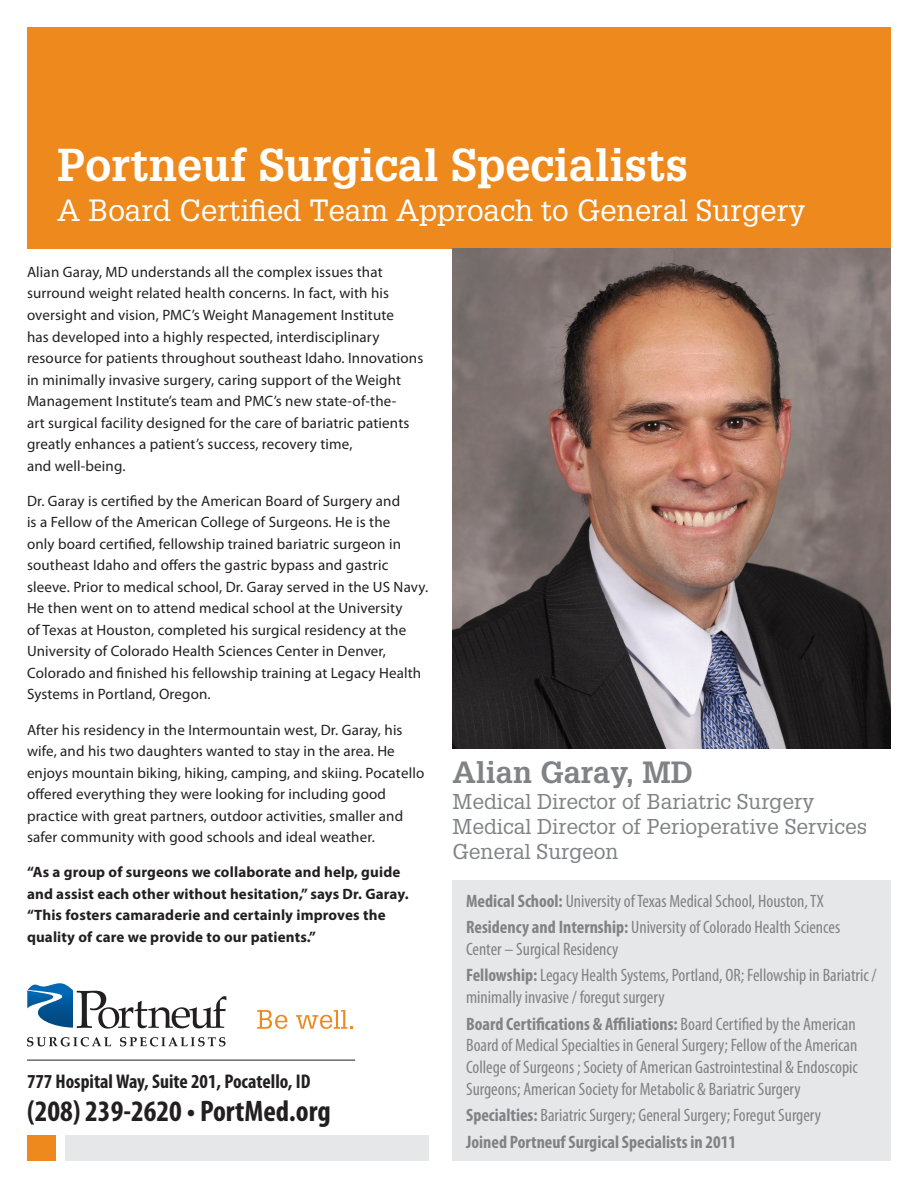
<style>
.page{position:relative;width:918px;height:1188px;background:#fff}
.page>*{position:absolute;margin:0;border:0;box-sizing:border-box;transform-origin:0 0}
.t1{font:700 45px "Glypha LT Std";color:#fff}
.t2{font:30px "Glypha LT Std";color:#fff}
.t3{font:700 30px "Glypha LT Std";color:#808285}
.t4{font:700 condensed 29.85px "Myriad Pro";color:#231f20}
.t5{font:21px/25.2px "Glypha LT Std";color:#808285}
.t6{font:700 condensed 19.95px "Myriad Pro";color:#231f20}
.t7{font:condensed 18px/21.9px "Myriad Pro";color:#808285}
.t8{font:700 condensed 18px "Myriad Pro";color:#808285}
.t9{font:15px/21.6px "Myriad Pro";letter-spacing:.01em;color:#231f20}
.t10{font:700 15px/21.6px "Myriad Pro";letter-spacing:.01em;color:#231f20}
.s1{font-weight:700}
</style>
<div class="page">
<div style="left:27px;top:27px;width:864px;height:221px;background:#ed891d"></div>
<img style="left:453px;top:248px;width:438px;height:500px">
<div style="left:453px;top:880px;width:438px;height:281px;background:#e6e7e9"></div>
<svg style="left:257px;top:1010px;width:30px;height:19px"></svg>
<svg style="left:296px;top:1010px;width:57px;height:19px"></svg>
<svg style="left:27px;top:983px;width:199px;height:46px"></svg>
<svg style="left:27px;top:1037px;width:84px;height:9px"></svg>
<svg style="left:120px;top:1037px;width:106px;height:9px"></svg>
<hr style="left:27px;top:1060px;width:328px;height:1px;background:#231f20">
<div style="left:65px;top:1136px;width:364px;height:25px;background:#e6e7e9"></div>
<div style="left:27px;top:1136px;width:29px;height:25px;background:#ed891d"></div>
<p class="t1" style="left:57px;top:137px;width:632px">Portneuf Surgical Specialists</p>
<p class="t2" style="left:57px;top:193px;width:750px">A Board Certified Team Approach to General Surgery</p>
<p class="t9" style="left:27px;top:261px;width:398px">Alian Garay, MD understands all the complex issues that surround weight related health concerns. In fact, with his oversight and vision, PMC’s Weight Management Institute<br>has developed into a highly respected, interdisciplinary resource for patients throughout southeast Idaho. Innovations in minimally invasive surgery, caring support of the Weight Management Institute’s team and PMC’s new state-of-the-<br>art surgical facility designed for the care of bariatric patients greatly enhances a patient’s success, recovery time,<br>and well-being.</p>
<p class="t9" style="left:27px;top:490px;width:403px">Dr. Garay is certified by the American Board of Surgery and<br>is a Fellow of the American College of Surgeons. He is the<br>only board certified, fellowship trained bariatric surgeon in southeast Idaho and offers the gastric bypass and gastric sleeve. Prior to medical school, Dr. Garay served in the US Navy.<br>He then went on to attend medical school at the University<br>of Texas at Houston, completed his surgical residency at the University of Colorado Health Sciences Center in Denver, Colorado and finished his fellowship training at Legacy Health Systems in Portland, Oregon.</p>
<p class="t9" style="left:27px;top:718px;width:399px">After his residency in the Intermountain west, Dr. Garay, his wife, and his two daughters wanted to stay in the area. He enjoys mountain biking, hiking, camping, and skiing. Pocatello offered everything they were looking for including good practice with great partners, outdoor activities, smaller and safer community with good schools and ideal weather.</p>
<p class="t10" style="left:27px;top:861px;width:383px">“As a group of surgeons we collaborate and help, guide and assist each other without hesitation,” says Dr. Garay. “This fosters camaraderie and certainly improves the quality of care we provide to our patients.”</p>
<p class="t6" style="left:27px;top:1069px;width:285px">777 Hospital Way, Suite 201, Pocatello, ID</p>
<p class="t4" style="left:27px;top:1093px;width:305px">(208) 239-2620 • PortMed.org</p>
<p class="t3" style="left:453px;top:754px;width:242px">Alian Garay, MD</p>
<p class="t5" style="left:453px;top:788px;width:416px">Medical Director of Bariatric Surgery<br>Medical Director of Perioperative Services<br>General Surgeon</p>
<p class="t7" style="left:466px;top:890px;width:359px"><span class="s1">Medical School:</span> University of Texas Medical School, Houston, TX</p>
<p class="t7" style="left:466px;top:916px;width:376px"><span class="s1">Residency and Internship:</span> University of Colorado Health Sciences<br>Center – Surgical Residency</p>
<p class="t7" style="left:466px;top:964px;width:412px"><span class="s1">Fellowship:</span> Legacy Health Systems, Portland, OR; Fellowship in Bariatric / minimally invasive / foregut surgery</p>
<p class="t7" style="left:466px;top:1012px;width:393px"><span class="s1">Board Certifications &amp; Affiliations:</span> Board Certified by the American Board of Medical Specialties in General Surgery; Fellow of the American College of Surgeons ; Society of American Gastrointestinal &amp; Endoscopic Surgeons; American Society for Metabolic &amp; Bariatric Surgery</p>
<p class="t7" style="left:466px;top:1104px;width:356px"><span class="s1">Specialties:</span> Bariatric Surgery; General Surgery; Foregut Surgery</p>
<p class="t8" style="left:466px;top:1130px;width:272px">Joined Portneuf Surgical Specialists in 2011</p>
</div>
